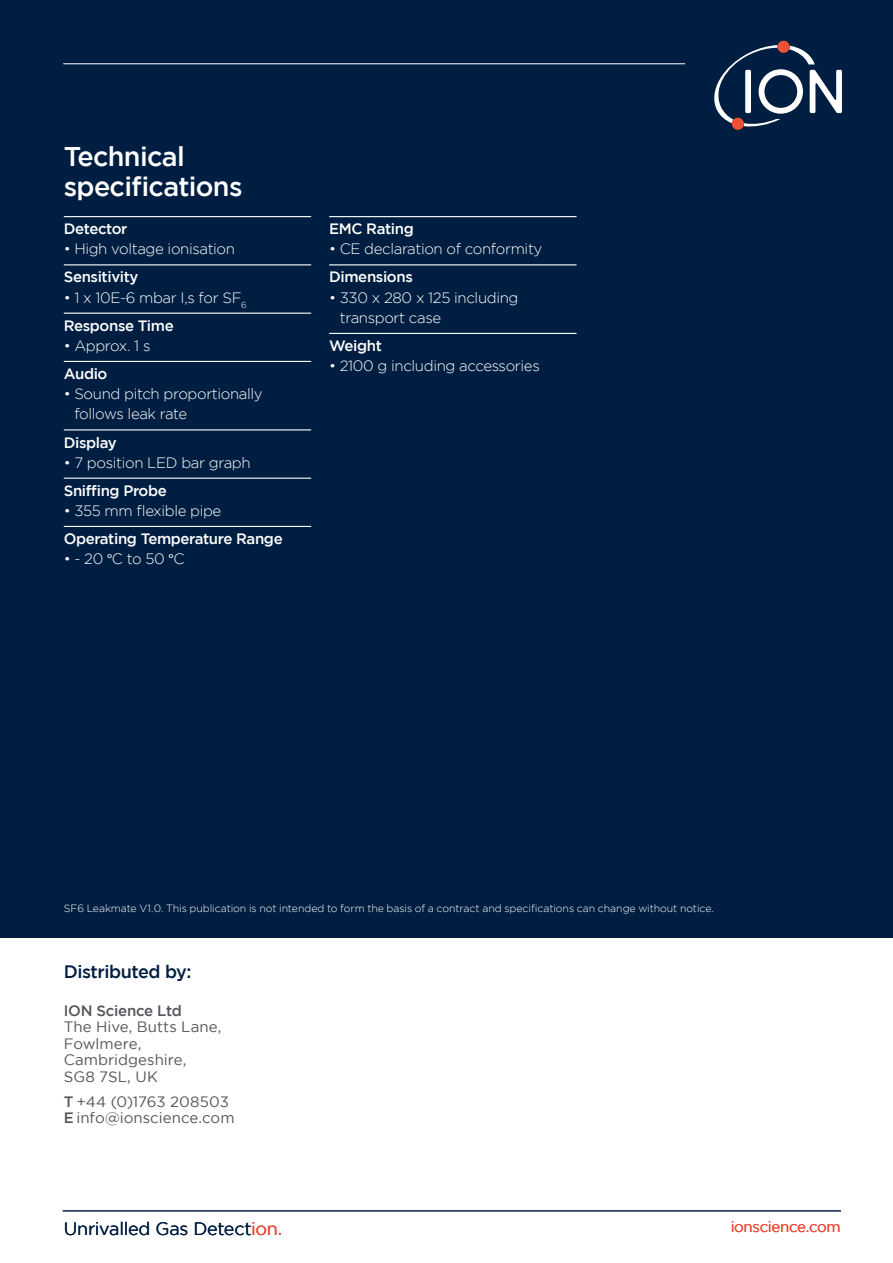
<style>
.page{position:relative;width:893px;height:1263px;background:#fff}
.page>*{position:absolute;margin:0;border:0;box-sizing:border-box;transform-origin:0 0}
.t1{font:500 27px/30px "Gotham";letter-spacing:-.025em;color:#fff}
.t2{font:18px "Gotham";letter-spacing:-.015em;color:#001e41}
.t3{font:500 18px "Gotham";letter-spacing:-.025em;color:#001e41}
.t4{font:300 15px/20.2px "Gotham";letter-spacing:-.025em;color:#fff}
.t5{font:500 15px "Gotham";letter-spacing:-.025em;color:#fff}
.t6{font:15px/16.5px "Gotham";color:#54555a}
.t7{font:15px "Gotham";letter-spacing:-.025em;color:#ed4b38}
.t8{font:500 15px "Gotham";letter-spacing:-.015em;color:#54555a}
.t9{font:300 10.5px "Gotham";letter-spacing:-.005em;color:#fff}
.s1{font-weight:500}
.s2{font-family:"Minion Pro";font-weight:400}
.s3{color:#ed4b38}
</style>
<div class="page">
<div style="left:0;top:0;width:893px;height:938px;background:#001e41"></div>
<hr style="left:63px;top:64px;width:622px;height:1px;background:#fff">
<hr style="left:63px;top:1210px;width:778px;height:1px;background:#001e41">
<svg style="left:714px;top:40px;width:128px;height:90px"></svg>
<hr style="left:329px;top:216px;width:248px;height:1px;background:#fff">
<hr style="left:329px;top:264px;width:248px;height:1px;background:#fff">
<hr style="left:329px;top:333px;width:248px;height:1px;background:#fff">
<hr style="left:64px;top:216px;width:247px;height:1px;background:#fff">
<hr style="left:64px;top:264px;width:247px;height:1px;background:#fff">
<hr style="left:64px;top:313px;width:247px;height:1px;background:#fff">
<hr style="left:64px;top:361px;width:247px;height:1px;background:#fff">
<hr style="left:64px;top:429px;width:247px;height:1px;background:#fff">
<hr style="left:64px;top:478px;width:247px;height:1px;background:#fff">
<hr style="left:64px;top:526px;width:247px;height:1px;background:#fff">
<h1 class="t1" style="left:64px;top:141px;width:180px">Technical specifications</h1>
<p class="t5" style="left:64px;top:220px;width:65px">Detector</p>
<p class="t4" style="left:64px;top:239px;width:173px">• High voltage ionisation</p>
<p class="t5" style="left:64px;top:269px;width:76px">Sensitivity</p>
<p class="t4" style="left:64px;top:283px;width:185px;line-height:28px">• 1 x 10E-6 mbar I,s for SF<sub>6<br></sub><span class="s1">Response Time</span></p>
<p class="t4" style="left:64px;top:335px;width:88px">• Approx. 1 s</p>
<p class="t5" style="left:64px;top:365px;width:45px">Audio</p>
<p class="t4" style="left:74px;top:384px;width:190px;text-indent:-11px">• Sound pitch proportionally follows leak rate</p>
<p class="t5" style="left:64px;top:434px;width:55px">Display</p>
<p class="t4" style="left:64px;top:452px;width:188px">• 7 position LED bar graph</p>
<p class="t5" style="left:64px;top:482px;width:105px">Sniffing Probe</p>
<p class="t4" style="left:64px;top:500px;width:159px">• 355 mm flexible pipe</p>
<p class="t5" style="left:64px;top:530px;width:220px">Operating Temperature Range</p>
<p class="t4" style="left:64px;top:549px;width:122px">• - 20 <span class="s2">°</span>C to 50 <span class="s2">°</span>C</p>
<p class="t5" style="left:329px;top:220px;width:86px">EMC Rating</p>
<p class="t4" style="left:329px;top:239px;width:215px">• CE declaration of conformity</p>
<p class="t5" style="left:329px;top:269px;width:85px">Dimensions</p>
<p class="t4" style="left:340px;top:287px;width:180px;text-indent:-11px">• 330 x 280 x 125 including transport case</p>
<p class="t5" style="left:329px;top:337px;width:54px">Weight</p>
<p class="t4" style="left:329px;top:356px;width:212px">• 2100 g including accessories</p>
<p class="t9" style="left:64px;top:903px;width:652px">SF6 Leakmate V1.0. This publication is not intended to form the basis of a contract and specifications can change without notice.</p>
<p class="t3" style="left:64px;top:961px;width:129px">Distributed by:</p>
<p class="t8" style="left:64px;top:1002px;width:119px">ION Science Ltd</p>
<p class="t6" style="left:64px;top:1018px;width:159px">The Hive, Butts Lane,<br>Fowlmere,<br>Cambridgeshire,<br>SG8 7SL, UK</p>
<p class="t6" style="left:64px;top:1093px;width:172px"><span class="s1">T</span> +44 (0)1763 208503<br><span class="s1">E</span> info@ionscience.com</p>
<p class="t2" style="left:64px;top:1218px;width:220px">Unrivalled Gas Detect<span class="s3">ion.</span></p>
<p class="t7" style="left:731px;top:1219px;width:112px">ionscience.com</p>
</div>
